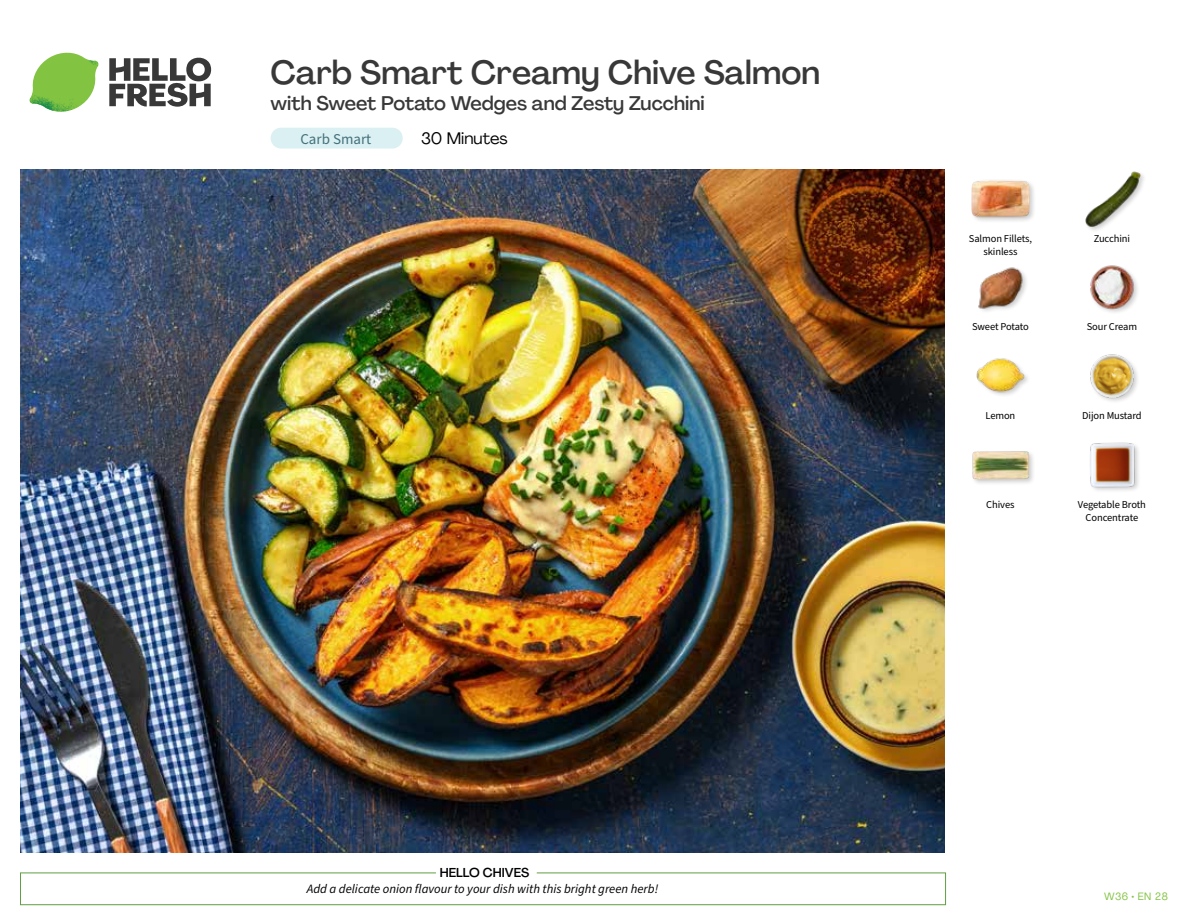
<style>
.page{position:relative;width:1188px;height:918px;background:#fff}
.page>*{position:absolute;margin:0;border:0;box-sizing:border-box;transform-origin:0 0}
.t1{font:500 33px "Agrandir";color:#383839}
.t2{font:500 19.5px "Agrandir";color:#383839}
.t3{font:16.5px "Agrandir";color:#000}
.t4{font:15px "Source Sans Pro";color:#43717b}
.t5{font:italic 12.75px "Source Sans Pro";color:#000}
.t6{font:500 12.75px "Agrandir";color:#000}
.t7{font:10.5px/13.5px "Source Sans Pro";letter-spacing:-.01em;color:#000;text-align:center}
.t8{font:10.5px "Agrandir";letter-spacing:.05em;color:#82c341}
</style>
<div class="page">
<div style="left:271px;top:128px;width:132px;height:21px;background:#dbf0f2;border-radius:10px"></div>
<svg style="left:109px;top:57px;width:102px;height:50px"></svg>
<svg style="left:34px;top:53px;width:62px;height:40px"></svg>
<img style="left:67px;top:53px;width:32px;height:26px">
<img style="left:33px;top:75px;width:59px;height:11px">
<img style="left:29px;top:79px;width:61px;height:33px">
<img style="left:65px;top:86px;width:27px;height:25px">
<div style="left:20px;top:873px;width:926px;height:32px;border:1px solid #609f43"></div>
<div style="left:436px;top:865px;width:101px;height:15px;background:#fff"></div>
<img style="left:21px;top:170px;width:924px;height:682px">
<img style="left:1090px;top:442px;width:49px;height:49px">
<div style="left:972px;top:450px;width:63px;height:36px;background:#000;opacity:.2"></div>
<img style="left:972px;top:450px;width:57px;height:36px">
<img style="left:1090px;top:354px;width:48px;height:48px">
<div style="left:976px;top:358px;width:55px;height:40px;background:#000;opacity:.2"></div>
<img style="left:976px;top:358px;width:49px;height:40px">
<img style="left:1090px;top:265px;width:48px;height:48px">
<img style="left:978px;top:267px;width:48px;height:44px">
<div style="left:1084px;top:171px;width:63px;height:62px;background:#000;opacity:.2"></div>
<img style="left:1084px;top:171px;width:57px;height:56px">
<div style="left:971px;top:179px;width:65px;height:45px;background:#000;opacity:.2"></div>
<img style="left:972px;top:179px;width:57px;height:45px">
<h1 class="t1" style="left:271px;top:52px;width:551px">Carb Smart Creamy Chive Salmon</h1>
<h2 class="t2" style="left:271px;top:91px;width:436px">with Sweet Potato Wedges and Zesty Zucchini</h2>
<h3 class="t4" style="left:300px;top:129px;width:72px">Carb Smart</h3>
<h3 class="t3" style="left:421px;top:128px;width:88px">30 Minutes</h3>
<p class="t6" style="left:440px;top:864px;width:91px">HELLO CHIVES</p>
<p class="t5" style="left:307px;top:880px;width:353px">Add a delicate onion flavour to your dish with this bright green herb!</p>
<p class="t7" style="left:969px;top:232px;width:65px">Salmon Fillets, skinless</p>
<p class="t7" style="left:1094px;top:232px;width:38px">Zucchini</p>
<p class="t7" style="left:972px;top:321px;width:58px">Sweet Potato</p>
<p class="t7" style="left:1087px;top:321px;width:52px">Sour Cream</p>
<p class="t7" style="left:985px;top:409px;width:31px">Lemon</p>
<p class="t7" style="left:1082px;top:409px;width:61px">Dijon Mustard</p>
<p class="t7" style="left:986px;top:498px;width:30px">Chives</p>
<p class="t7" style="left:1078px;top:498px;width:70px">Vegetable Broth<br>Concentrate</p>
<p class="t8" style="left:1104px;top:890px;width:65px">W36 • EN 28</p>
</div>
